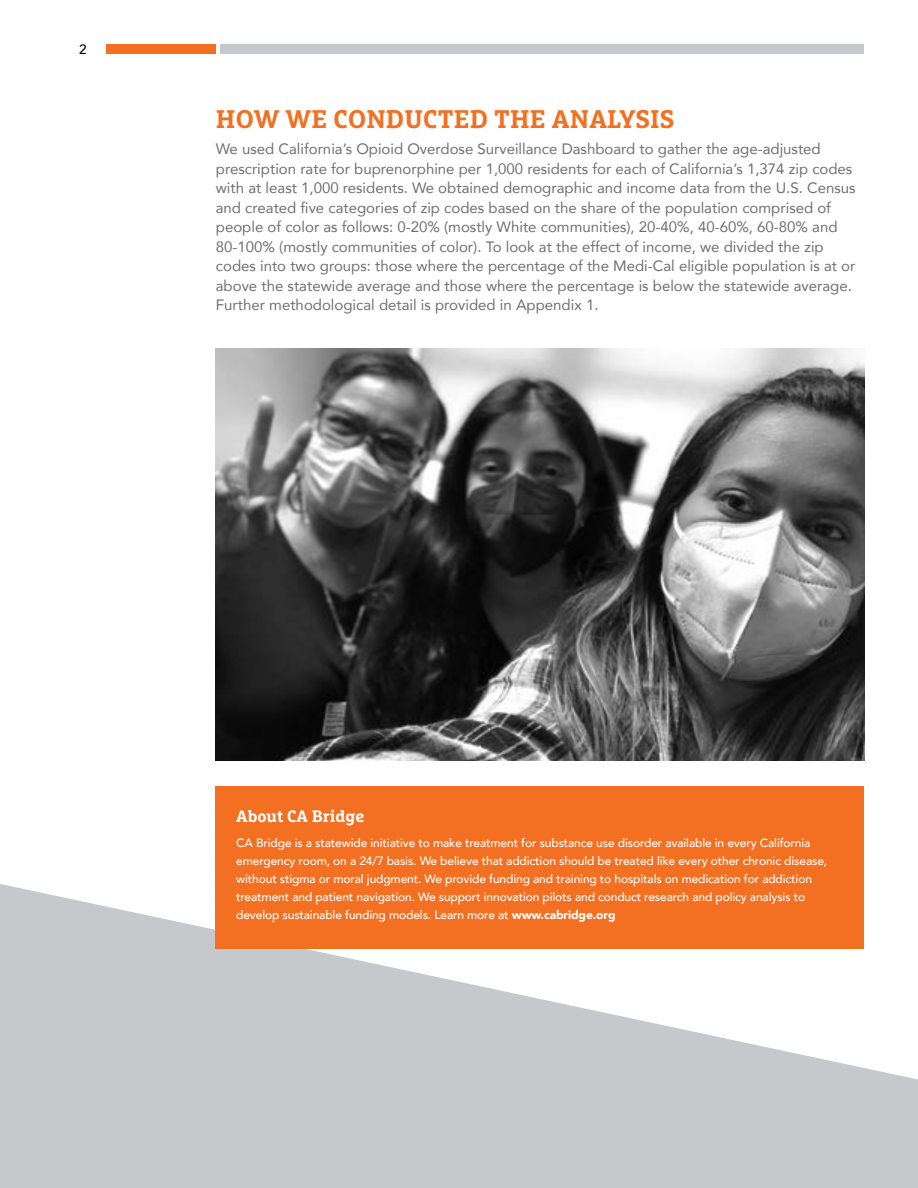
<style>
.page{position:relative;width:918px;height:1188px;background:#fff}
.page>*{position:absolute;margin:0;border:0;box-sizing:border-box;transform-origin:0 0}
.t1{font:700 25.5px "Marselis Slab Pro";letter-spacing:.01em;color:#f36f21}
.t2{font:700 16.5px "Marselis Slab Pro";color:#fff}
.t3{font:15px/19.5px "Avenir";color:#6e6f77}
.t4{font:500 13.5px "Avenir";color:#000}
.t5{font:500 12px/18px "Avenir";letter-spacing:-.01em;color:#fff}
.s1{font-weight:900}
</style>
<div class="page">
<div style="left:220px;top:44px;width:644px;height:10px;background:#c5c9cb"></div>
<div style="left:106px;top:44px;width:110px;height:10px;background:#f36f21"></div>
<svg style="left:0;top:884px;width:918px;height:304px;fill:#c5c9cb"></svg>
<img style="left:216px;top:349px;width:648px;height:412px">
<div style="left:216px;top:787px;width:648px;height:162px;background:#f36f21"></div>
<p class="t4" style="left:79px;top:38px;width:9px">2</p>
<h1 class="t1" style="left:216px;top:103px;width:460px">HOW WE CONDUCTED THE ANALYSIS</h1>
<p class="t3" style="left:216px;top:139px;width:641px">We used California’s Opioid Overdose Surveillance Dashboard to gather the age-adjusted prescription rate for buprenorphine per 1,000 residents for each of California’s 1,374 zip codes with at least 1,000 residents. We obtained demographic and income data from the U.S. Census and created five categories of zip codes based on the share of the population comprised of people of color as follows: 0-20% (mostly White communities), 20-40%, 40-60%, 60-80% and 80-100% (mostly communities of color). To look at the effect of income, we divided the zip codes into two groups: those where the percentage of the Medi-Cal eligible population is at or above the statewide average and those where the percentage is below the statewide average.<br>Further methodological detail is provided in Appendix 1.</p>
<p class="t2" style="left:236px;top:806px;width:130px">About CA Bridge</p>
<p class="t5" style="left:236px;top:833px;width:593px">CA Bridge is a statewide initiative to make treatment for substance use disorder available in every California emergency room, on a 24/7 basis. We believe that addiction should be treated like every other chronic disease, without stigma or moral judgment. We provide funding and training to hospitals on medication for addiction treatment and patient navigation. We support innovation pilots and conduct research and policy analysis to develop sustainable funding models. Learn more at <span class="s1">www.cabridge.org</span></p>
</div>
